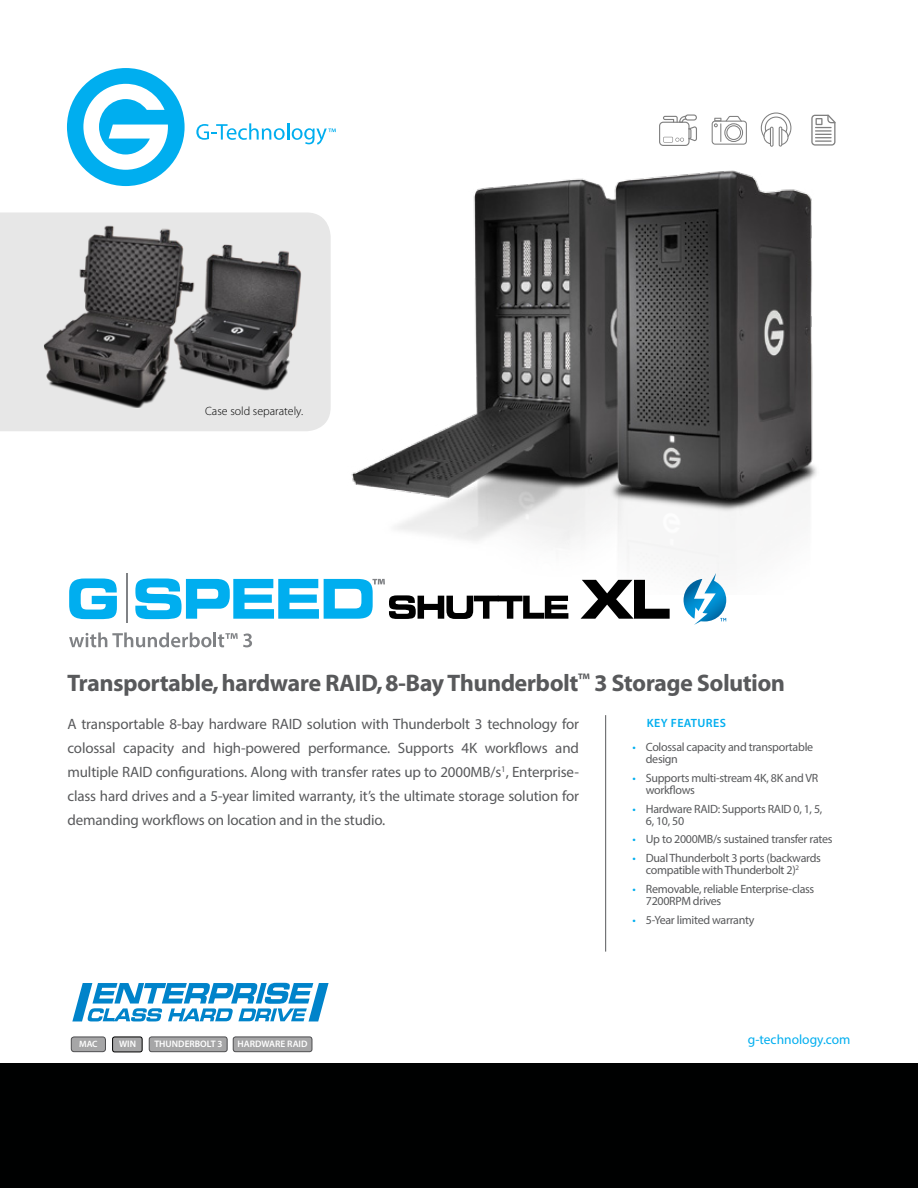
<style>
.page{position:relative;width:918px;height:1188px;background:#fff}
.page>*{position:absolute;margin:0;border:0;box-sizing:border-box;transform-origin:0 0}
.t1{font:24px "Myriad Headline";color:#58595b}
.t2{font:15px/24px "Myriad Pro";letter-spacing:-.01em;color:#58595b;text-align:justify}
.t3{font:13.5px "Myriad Pro";color:#00aeef}
.t4{font:12px/12px "Myriad Pro";letter-spacing:-.025em;color:#58595b}
.t5{font:300 12px "Myriad Pro";color:#000}
.t6{font:600 12px "Myriad Pro";letter-spacing:.03em;color:#00aeef}
.t7{font:600 9.45px "Myriad Pro";color:#fff}
.t8{font:600 9.15px "Myriad Pro";color:#fff}
.s1{color:#00aeef}
</style>
<div class="page">
<img style="left:330px;top:170px;width:487px;height:410px">
<div style="left:0;top:212px;width:331px;height:219px;background:#e7e7e7"></div>
<img style="left:32px;top:222px;width:284px;height:185px">
<div style="left:0;top:1064px;width:918px;height:124px;background:#000101"></div>
<svg style="left:67px;top:68px;width:118px;height:118px"></svg>
<svg style="left:196px;top:123px;width:140px;height:22px"></svg>
<hr style="left:605px;top:715px;width:1px;height:237px;background:#58595b">
<div style="left:71px;top:1037px;width:34px;height:15px;background:#a6a6a7;border-radius:3px"></div>
<div style="left:71px;top:1037px;width:35px;height:15px;border:1px solid #4d4d4f;border-radius:3px"></div>
<div style="left:233px;top:1037px;width:79px;height:15px;background:#a6a6a7;border-radius:2px"></div>
<div style="left:233px;top:1037px;width:79px;height:15px;border:1px solid #4d4d4f;border-radius:2px"></div>
<div style="left:149px;top:1037px;width:78px;height:15px;background:#a6a6a7;border-radius:2px"></div>
<div style="left:149px;top:1037px;width:78px;height:15px;border:1px solid #4d4d4f;border-radius:2px"></div>
<div style="left:113px;top:1037px;width:29px;height:15px;background:#a6a6a7;border-radius:2px"></div>
<div style="left:112px;top:1037px;width:30px;height:15px;border:1px solid #000;border-radius:2px"></div>
<svg style="left:72px;top:983px;width:257px;height:38px"></svg>
<svg style="left:712px;top:116px;width:35px;height:29px"></svg>
<hr style="left:779px;top:126px;width:3px;height:21px;background:#808080;border-radius:2px">
<svg style="left:761px;top:113px;width:30px;height:33px"></svg>
<svg style="left:811px;top:115px;width:25px;height:31px"></svg>
<svg style="left:659px;top:114px;width:38px;height:32px"></svg>
<svg style="left:69px;top:632px;width:183px;height:15px"></svg>
<hr style="left:126px;top:574px;width:1px;height:49px;background:#808285">
<svg style="left:69px;top:579px;width:48px;height:40px"></svg>
<svg style="left:135px;top:579px;width:433px;height:40px"></svg>
<svg style="left:581px;top:580px;width:89px;height:39px"></svg>
<svg style="left:684px;top:573px;width:42px;height:52px"></svg>
<p class="t5" style="left:205px;top:404px;width:100px">Case sold separately.</p>
<h1 class="t1" style="left:68px;top:670px;width:719px">Transportable, hardware RAID, 8-Bay Thunderbolt<sup>™</sup> 3 Storage Solution</h1>
<p class="t2" style="left:67px;top:712px;width:513px">A transportable 8-bay hardware RAID solution with Thunderbolt 3 technology for colossal capacity and high-powered performance. Supports 4K workflows and multiple RAID configurations. Along with transfer rates up to 2000MB/s<sup>1</sup>, Enterprise&shy;class hard drives and a 5-year limited warranty, it’s the ultimate storage solution for demanding workflows on location and in the studio.</p>
<p class="t6" style="left:647px;top:716px;width:80px">KEY FEATURES</p>
<p class="t4" style="left:646px;top:741px;width:169px;text-indent:-14px"><span class="s1">•</span> Colossal capacity and transportable design</p>
<p class="t4" style="left:646px;top:772px;width:174px;text-indent:-14px"><span class="s1">•</span> Supports multi-stream 4K, 8K and VR workflows</p>
<p class="t4" style="left:646px;top:802px;width:178px;text-indent:-14px"><span class="s1">•</span> Hardware RAID: Supports RAID 0, 1, 5,<br>6, 10, 50</p>
<p class="t4" style="left:632px;top:833px;width:202px"><span class="s1">•</span> Up to 2000MB/s sustained transfer rates</p>
<p class="t4" style="left:646px;top:852px;width:177px;text-indent:-14px"><span class="s1">•</span> Dual Thunderbolt 3 ports (backwards compatible with Thunderbolt 2)<sup>2</sup></p>
<p class="t4" style="left:646px;top:883px;width:170px;text-indent:-14px"><span class="s1">•</span> Removable, reliable Enterprise-class<br>7200RPM drives</p>
<p class="t4" style="left:632px;top:913px;width:124px"><span class="s1">•</span> 5-Year limited warranty</p>
<p class="t8" style="left:79px;top:1038px;width:20px">MAC</p>
<p class="t7" style="left:119px;top:1038px;width:19px">WIN</p>
<p class="t7" style="left:154px;top:1038px;width:70px">THUNDERBOLT 3</p>
<p class="t7" style="left:237px;top:1038px;width:72px">HARDWARE RAID</p>
<p class="t3" style="left:748px;top:1032px;width:104px">g-technology.com</p>
</div>
